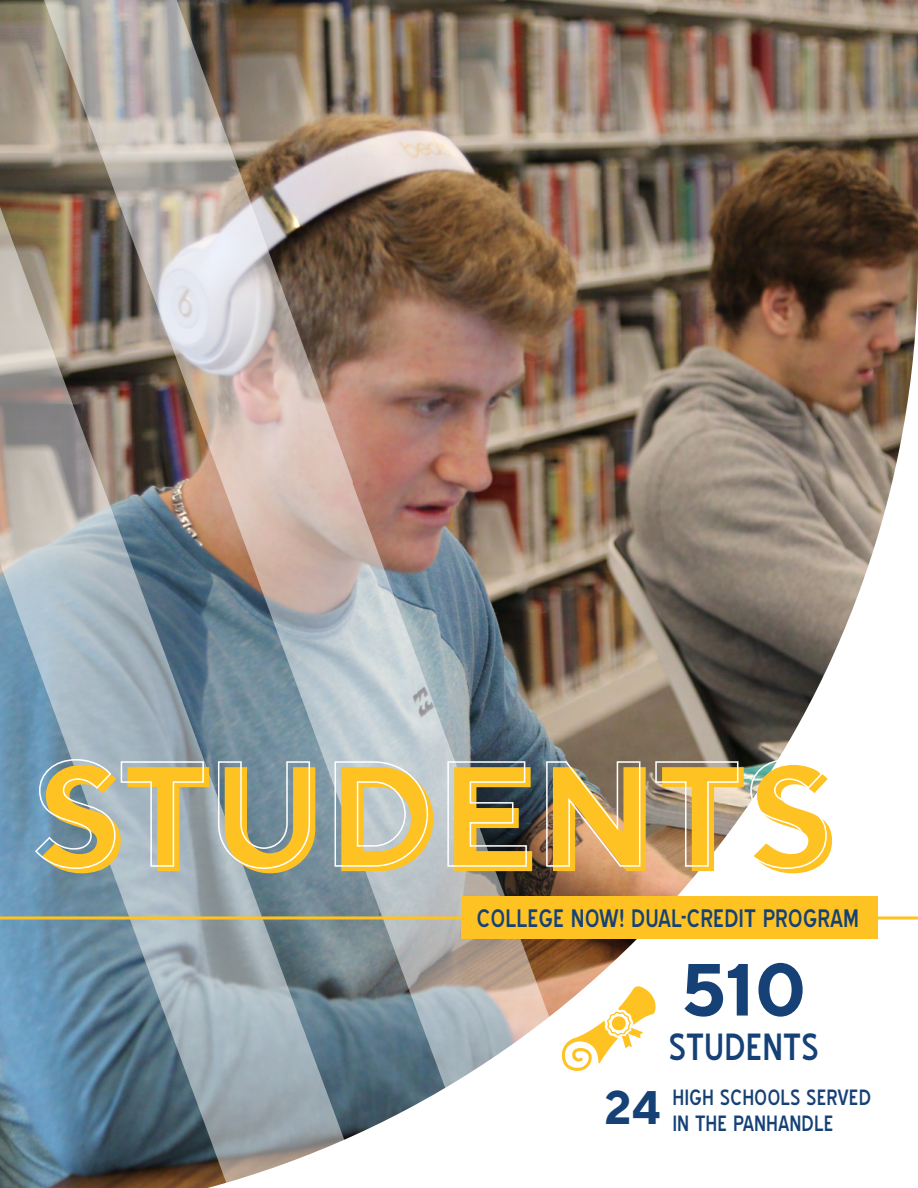
<style>
.page{position:relative;width:918px;height:1188px;background:#fff}
.page>*{position:absolute;margin:0;border:0;box-sizing:border-box;transform-origin:0 0}
.t1{font:700 73.65px "TT Norms";color:#154177}
.t2{font:36.75px "Blue Highway D";color:#154177}
.t3{font:24.6px "Blue Highway D";color:#154177}
.t4{font:21.45px/25.8px "Blue Highway D";color:#154177}
.s1{font-family:"TT Norms";font-weight:700;font-size:47.1px}
</style>
<div class="page">
<img style="left:620px;top:0;width:298px;height:956px">
<img style="left:0;top:0;width:620px;height:1188px">
<img style="left:0;top:79px;width:918px;height:842px">
<div style="left:461px;top:897px;width:417px;height:42px;background:#fec222"></div>
<svg style="left:35px;top:758px;width:174px;height:115px;background:#c1b683"></svg>
<svg style="left:217px;top:760px;width:98px;height:113px;background:#b9ac71"></svg>
<svg style="left:334px;top:760px;width:99px;height:111px;background:#dfc87c"></svg>
<svg style="left:447px;top:760px;width:85px;height:111px;background:#b79b4a"></svg>
<img style="left:545px;top:760px;width:101px;height:111px">
<svg style="left:655px;top:758px;width:177px;height:115px"></svg>
<svg style="left:562px;top:986px;width:94px;height:85px"></svg>
<p class="t3" style="left:477px;top:904px;width:384px">COLLEGE NOW! DUAL-CREDIT PROGRAM</p>
<p class="t1" style="left:681px;top:943px;width:127px">510</p>
<p class="t2" style="left:668px;top:1024px;width:152px">STUDENTS</p>
<p class="t4" style="left:672px;top:1084px;width:200px;text-indent:-68px"><span class="s1">24</span> HIGH SCHOOLS SERVED<br>IN THE PANHANDLE</p>
</div>
